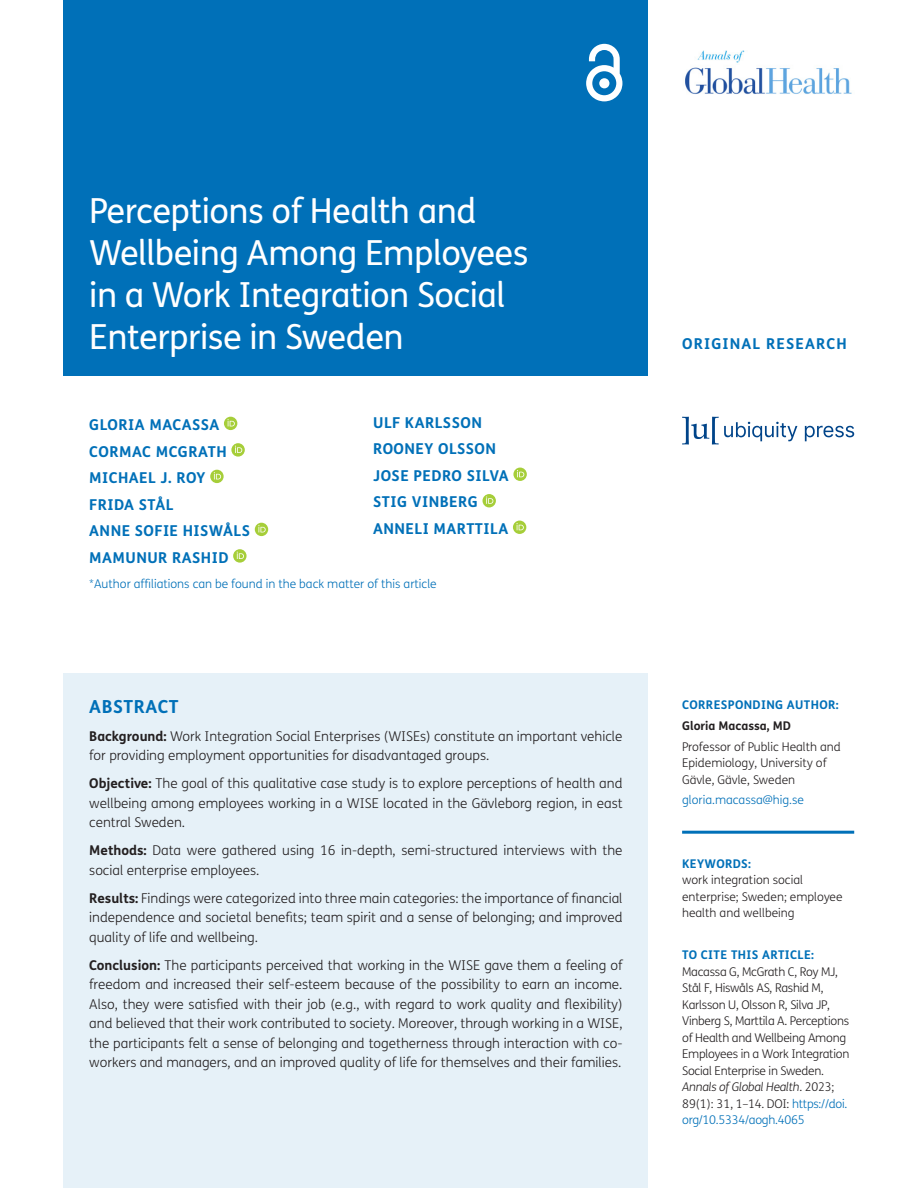
<style>
.page{position:relative;width:918px;height:1188px;background:#fff}
.page>*{position:absolute;margin:0;border:0;box-sizing:border-box;transform-origin:0 0}
.Article_Title{font:34.5px/42px "FS Me";letter-spacing:-.015em;color:#fff}
.t1{font:700 18px "FS Me";letter-spacing:.03em;color:#0070b8}
.Cover_Authors{font:700 15px "FS Me";letter-spacing:.03em;color:#0070b8}
.Cover_Authors-2{font:700 15px "FS Me";letter-spacing:.075em;color:#0070b8}
.Abstract_Copy{font:300 13.5px/19.5px "FS Me";color:#231f20;text-align:justify}
.t2{font:300 12px/16.5px "FS Me";letter-spacing:-.02em;color:#231f20}
.t3{font:300 12px/16.5px "FS Me";color:#231f20}
.t4{font:300 12px "FS Me";color:#0070b8}
.t5{font:700 12px "FS Me";letter-spacing:.03em;color:#0070b8}
.t6{font:700 12px "FS Me";color:#231f20}
.s1{font-weight:700}
.s2{font-style:italic}
.s3{color:#0070b8}
</style>
<div class="page">
<div style="left:64px;top:0;width:584px;height:376px;background:#0070b8"></div>
<svg style="left:586px;top:44px;width:36px;height:57px"></svg>
<svg style="left:682px;top:417px;width:172px;height:28px"></svg>
<img style="left:685px;top:51px;width:167px;height:43px">
<hr style="left:682px;top:831px;width:172px;height:3px;background:#0070b8">
<div style="left:64px;top:674px;width:584px;height:514px;background:#e6f1f8"></div>
<svg style="left:224px;top:417px;width:13px;height:13px"></svg>
<svg style="left:228px;top:419px;width:7px;height:7px"></svg>
<svg style="left:231px;top:443px;width:14px;height:14px"></svg>
<svg style="left:235px;top:446px;width:7px;height:7px"></svg>
<svg style="left:210px;top:470px;width:14px;height:13px"></svg>
<svg style="left:214px;top:472px;width:7px;height:7px"></svg>
<svg style="left:255px;top:523px;width:13px;height:13px"></svg>
<svg style="left:258px;top:525px;width:8px;height:7px"></svg>
<svg style="left:233px;top:549px;width:14px;height:14px"></svg>
<svg style="left:237px;top:552px;width:7px;height:7px"></svg>
<svg style="left:513px;top:468px;width:14px;height:13px"></svg>
<svg style="left:517px;top:470px;width:7px;height:7px"></svg>
<div style="left:483px;top:494px;width:13px;height:13px;background:#a6ce39;border-radius:50%"></div>
<svg style="left:486px;top:497px;width:7px;height:7px"></svg>
<svg style="left:513px;top:521px;width:13px;height:13px"></svg>
<svg style="left:517px;top:523px;width:7px;height:7px"></svg>
<h1 class="Article_Title" style="left:89px;top:190px;width:441px">Perceptions of Health and<br>Wellbeing Among Employees in a Work Integration Social<br>Enterprise in Sweden</h1>
<p class="Cover_Authors" style="left:89px;top:415px;width:131px">GLORIA MACASSA</p>
<p class="Cover_Authors" style="left:89px;top:442px;width:139px">CORMAC MCGRATH</p>
<p class="Cover_Authors" style="left:89px;top:468px;width:118px">MICHAEL J. ROY</p>
<p class="Cover_Authors" style="left:89px;top:495px;width:86px">FRIDA STÅL</p>
<p class="Cover_Authors" style="left:89px;top:521px;width:162px">ANNE SOFIE HISWÅLS</p>
<p class="Cover_Authors" style="left:89px;top:548px;width:141px">MAMUNUR RASHID</p>
<p class="Cover_Authors" style="left:373px;top:413px;width:110px">ULF KARLSSON</p>
<p class="Cover_Authors" style="left:373px;top:440px;width:124px">ROONEY OLSSON</p>
<p class="Cover_Authors" style="left:373px;top:466px;width:137px">JOSE PEDRO SILVA</p>
<p class="Cover_Authors" style="left:373px;top:493px;width:106px">STIG VINBERG</p>
<p class="Cover_Authors" style="left:373px;top:519px;width:137px">ANNELI MARTTILA</p>
<p class="t4" style="left:89px;top:577px;width:349px">*Author affiliations can be found in the back matter of this article</p>
<h1 class="t1" style="left:89px;top:695px;width:91px">ABSTRACT</h1>
<p class="Abstract_Copy" style="left:89px;top:727px;width:535px"><span class="s1">Background:</span> Work Integration Social Enterprises (WISEs) constitute an important vehicle for providing employment opportunities for disadvantaged groups.</p>
<p class="Abstract_Copy" style="left:89px;top:774px;width:535px"><span class="s1">Objective:</span> The goal of this qualitative case study is to explore perceptions of health and wellbeing among employees working in a WISE located in the Gävleborg region, in east central Sweden.</p>
<p class="Abstract_Copy" style="left:89px;top:841px;width:535px"><span class="s1">Methods:</span> Data were gathered using 16 in-depth, semi-structured interviews with the social enterprise employees.</p>
<p class="Abstract_Copy" style="left:89px;top:889px;width:535px"><span class="s1">Results:</span> Findings were categorized into three main categories: the importance of financial independence and societal benefits; team spirit and a sense of belonging; and improved quality of life and wellbeing.</p>
<p class="Abstract_Copy" style="left:89px;top:956px;width:535px"><span class="s1">Conclusion:</span> The participants perceived that working in the WISE gave them a feeling of freedom and increased their self-esteem because of the possibility to earn an income.<br>Also, they were satisfied with their job (e.g., with regard to work quality and flexibility) and believed that their work contributed to society. Moreover, through working in a WISE, the participants felt a sense of belonging and togetherness through interaction with co&shy;workers and managers, and an improved quality of life for themselves and their families.</p>
<p class="Cover_Authors-2" style="left:682px;top:334px;width:166px">ORIGINAL RESEARCH</p>
<p class="t5" style="left:682px;top:697px;width:158px">CORRESPONDING AUTHOR:</p>
<p class="t6" style="left:682px;top:718px;width:110px">Gloria Macassa, MD</p>
<p class="t3" style="left:682px;top:739px;width:160px">Professor of Public Health and<br>Epidemiology, University of<br>Gävle, Gävle, Sweden</p>
<p class="t4" style="left:682px;top:793px;width:123px">gloria.macassa@hig.se</p>
<p class="t5" style="left:682px;top:856px;width:71px">KEYWORDS:</p>
<p class="t3" style="left:682px;top:872px;width:162px">work integration social enterprise; Sweden; employee health and wellbeing</p>
<p class="t5" style="left:682px;top:947px;width:133px">TO CITE THIS ARTICLE:</p>
<p class="t2" style="left:682px;top:964px;width:169px">Macassa G, McGrath C, Roy MJ,<br>Stål F, Hiswåls AS, Rashid M,<br>Karlsson U, Olsson R, Silva JP,<br>Vinberg S, Marttila A. Perceptions of Health and Wellbeing Among<br>Employees in a Work Integration<br>Social Enterprise in Sweden.<br><span class="s2">Annals of Global Health</span>. 2023;<br>89(1): 31, 1–14. DOI: <span class="s3">https://doi. org/10.5334/aogh.4065</span></p>
</div>
